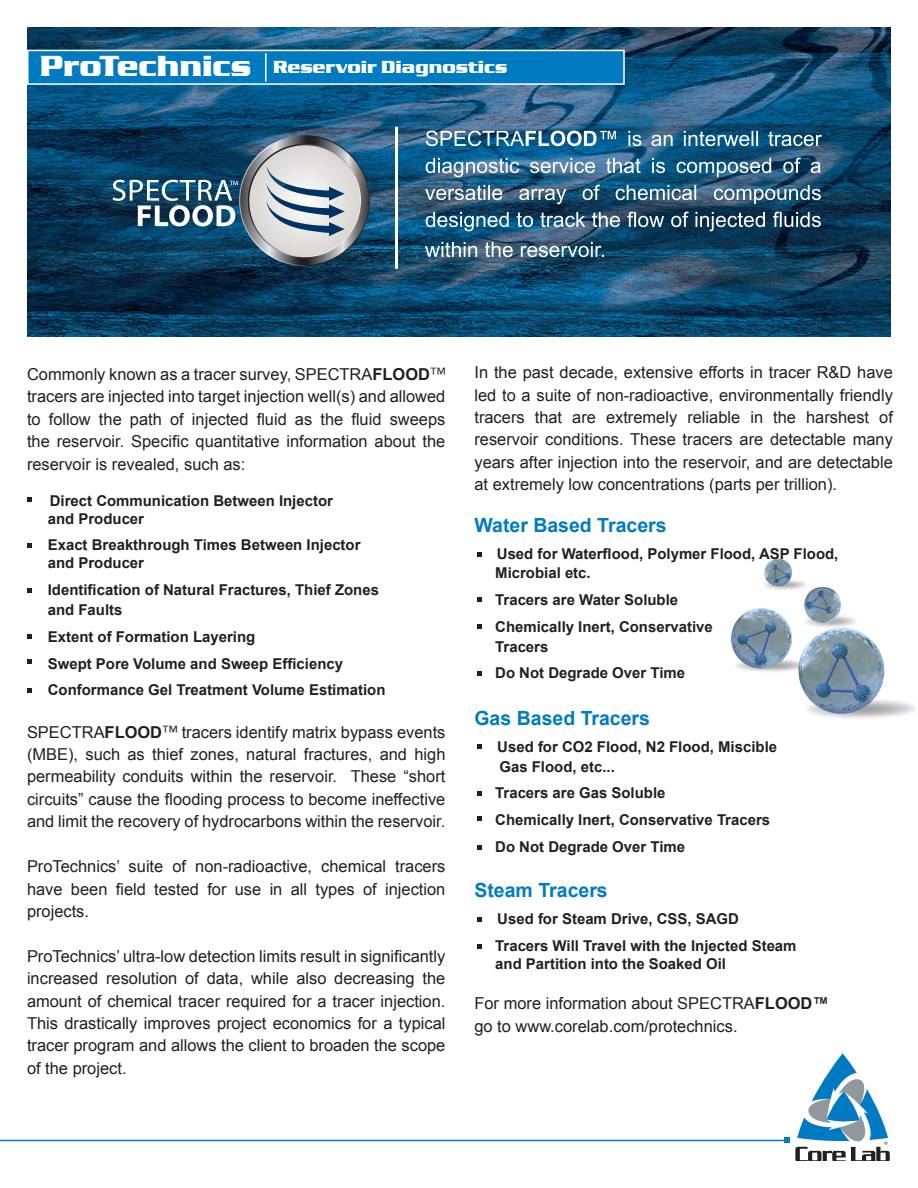
<style>
.page{position:relative;width:918px;height:1188px;background:#fff}
.page>*{position:absolute;margin:0;border:0;box-sizing:border-box;transform-origin:0 0}
.t1{font:700 30px "Serpentine D";color:#fff}
.Paragraph_Style_1{font:700 19.5px "Arial";color:#007bc2}
.t2{font:700 18px "Serpentine D";color:#fff}
.Paragraph_Style_1-2{font:16.5px/22.4px "Arial";color:#231f20;text-align:justify}
.Paragraph_Style_1-3{font:700 15px "Arial";color:#231f20}
.s1{font-weight:700}
.s2{font-family:"AG Futura"}
</style>
<div class="page">
<img style="left:27px;top:27px;width:864px;height:310px">
<div style="left:27px;top:50px;width:598px;height:35px;background:#007bc2;border:2px solid #fff"></div>
<hr style="left:265px;top:53px;width:2px;height:29px;background:#fff">
<svg style="left:425px;top:242px;width:179px;height:15px;background:#678397"></svg>
<img style="left:426px;top:212px;width:395px;height:19px">
<img style="left:425px;top:185px;width:396px;height:19px">
<svg style="left:426px;top:158px;width:395px;height:19px;background:#5482a1"></svg>
<svg style="left:426px;top:131px;width:396px;height:15px"></svg>
<hr style="left:395px;top:127px;width:3px;height:142px;background:#fff">
<svg style="left:239px;top:135px;width:131px;height:131px"></svg>
<svg style="left:240px;top:136px;width:129px;height:129px;background:#7c7b7e"></svg>
<div style="left:249px;top:145px;width:111px;height:112px;background:#dddad7;border-radius:56px"></div>
<svg style="left:266px;top:165px;width:79px;height:71px"></svg>
<svg style="left:113px;top:180px;width:125px;height:46px"></svg>
<img style="left:731px;top:558px;width:184px;height:160px">
<svg style="left:27px;top:497px;width:4px;height:5px"></svg>
<svg style="left:27px;top:543px;width:4px;height:5px"></svg>
<svg style="left:27px;top:588px;width:4px;height:4px"></svg>
<svg style="left:27px;top:634px;width:4px;height:5px"></svg>
<svg style="left:27px;top:660px;width:4px;height:4px"></svg>
<svg style="left:27px;top:688px;width:4px;height:5px"></svg>
<svg style="left:477px;top:553px;width:5px;height:4px"></svg>
<svg style="left:477px;top:598px;width:5px;height:4px"></svg>
<svg style="left:477px;top:624px;width:5px;height:5px"></svg>
<svg style="left:477px;top:672px;width:5px;height:4px"></svg>
<svg style="left:477px;top:744px;width:5px;height:4px"></svg>
<svg style="left:477px;top:791px;width:5px;height:4px"></svg>
<svg style="left:477px;top:817px;width:5px;height:4px"></svg>
<svg style="left:477px;top:845px;width:5px;height:5px"></svg>
<svg style="left:477px;top:917px;width:5px;height:4px"></svg>
<svg style="left:477px;top:944px;width:5px;height:5px"></svg>
<hr style="left:0;top:1140px;width:787px;height:1px;background:#007bc2">
<svg style="left:784px;top:1053px;width:106px;height:108px"></svg>
<p class="t1" style="left:40px;top:50px;width:213px">ProTechnics</p>
<p class="t2" style="left:273px;top:57px;width:236px">Reservoir Diagnostics</p>
<p class="Paragraph_Style_1-2" style="left:27px;top:363px;width:420px">Commonly known as a tracer survey, SPECTRA<span class="s1">FLOOD</span><span class="s2">™ </span>tracers are injected into target injection well(s) and allowed to follow the path of injected fluid as the fluid sweeps the reservoir. Specific quantitative information about the reservoir is revealed, such as:</p>
<p class="Paragraph_Style_1-3" style="left:50px;top:490px;width:285px">Direct Communication Between Injector</p>
<p class="Paragraph_Style_1-3" style="left:48px;top:508px;width:98px">and Producer</p>
<p class="Paragraph_Style_1-3" style="left:48px;top:535px;width:314px">Exact Breakthrough Times Between Injector</p>
<p class="Paragraph_Style_1-3" style="left:48px;top:553px;width:98px">and Producer</p>
<p class="Paragraph_Style_1-3" style="left:48px;top:580px;width:333px">Identification of Natural Fractures, Thief Zones</p>
<p class="Paragraph_Style_1-3" style="left:48px;top:600px;width:76px">and Faults</p>
<p class="Paragraph_Style_1-3" style="left:48px;top:626px;width:209px">Extent of Formation Layering</p>
<p class="Paragraph_Style_1-3" style="left:48px;top:653px;width:297px">Swept Pore Volume and Sweep Efficiency</p>
<p class="Paragraph_Style_1-3" style="left:48px;top:680px;width:339px">Conformance Gel Treatment Volume Estimation</p>
<p class="Paragraph_Style_1-2" style="left:27px;top:721px;width:420px">SPECTRA<span class="s1">FLOOD</span><span class="s2">™</span> tracers identify matrix bypass events (MBE), such as thief zones, natural fractures, and high permeability conduits within the reservoir. These “short circuits” cause the flooding process to become ineffective and limit the recovery of hydrocarbons within the reservoir.</p>
<p class="Paragraph_Style_1-2" style="left:27px;top:855px;width:420px">ProTechnics’ suite of non-radioactive, chemical tracers have been field tested for use in all types of injection projects.</p>
<p class="Paragraph_Style_1-2" style="left:27px;top:945px;width:420px">ProTechnics’ ultra-low detection limits result in significantly increased resolution of data, while also decreasing the amount of chemical tracer required for a tracer injection.<br>This drastically improves project economics for a typical tracer program and allows the client to broaden the scope of the project.</p>
<p class="Paragraph_Style_1-2" style="left:474px;top:361px;width:420px">In the past decade, extensive efforts in tracer R&amp;D have led to a suite of non-radioactive, environmentally friendly tracers that are extremely reliable in the harshest of reservoir conditions. These tracers are detectable many years after injection into the reservoir, and are detectable at extremely low concentrations (parts per trillion).</p>
<p class="Paragraph_Style_1" style="left:474px;top:512px;width:194px">Water Based Tracers</p>
<p class="Paragraph_Style_1-3" style="left:497px;top:544px;width:343px">Used for Waterflood, Polymer Flood, ASP Flood,</p>
<p class="Paragraph_Style_1-3" style="left:495px;top:563px;width:97px">Microbial etc.</p>
<p class="Paragraph_Style_1-3" style="left:495px;top:590px;width:184px">Tracers are Water Soluble</p>
<p class="Paragraph_Style_1-3" style="left:495px;top:617px;width:219px">Chemically Inert, Conservative</p>
<p class="Paragraph_Style_1-3" style="left:495px;top:636px;width:55px">Tracers</p>
<p class="Paragraph_Style_1-3" style="left:495px;top:663px;width:191px">Do Not Degrade Over Time</p>
<p class="Paragraph_Style_1" style="left:474px;top:705px;width:177px">Gas Based Tracers</p>
<p class="Paragraph_Style_1-3" style="left:497px;top:737px;width:281px">Used for CO2 Flood, N2 Flood, Miscible</p>
<p class="Paragraph_Style_1-3" style="left:499px;top:756px;width:117px">Gas Flood, etc...</p>
<p class="Paragraph_Style_1-3" style="left:495px;top:783px;width:172px">Tracers are Gas Soluble</p>
<p class="Paragraph_Style_1-3" style="left:495px;top:810px;width:276px">Chemically Inert, Conservative Tracers</p>
<p class="Paragraph_Style_1-3" style="left:495px;top:837px;width:191px">Do Not Degrade Over Time</p>
<p class="Paragraph_Style_1" style="left:474px;top:877px;width:135px">Steam Tracers</p>
<p class="Paragraph_Style_1-3" style="left:497px;top:909px;width:243px">Used for Steam Drive, CSS, SAGD</p>
<p class="Paragraph_Style_1-3" style="left:495px;top:936px;width:303px">Tracers Will Travel with the Injected Steam</p>
<p class="Paragraph_Style_1-3" style="left:495px;top:954px;width:232px">and Partition into the Soaked Oil</p>
<p class="Paragraph_Style_1-2" style="left:474px;top:993px;width:356px">For more information about SPECTRA<span class="s1">FLOOD™</span></p>
<p class="Paragraph_Style_1-2" style="left:474px;top:1015px;width:265px">go to www.corelab.com/protechnics.</p>
</div>
